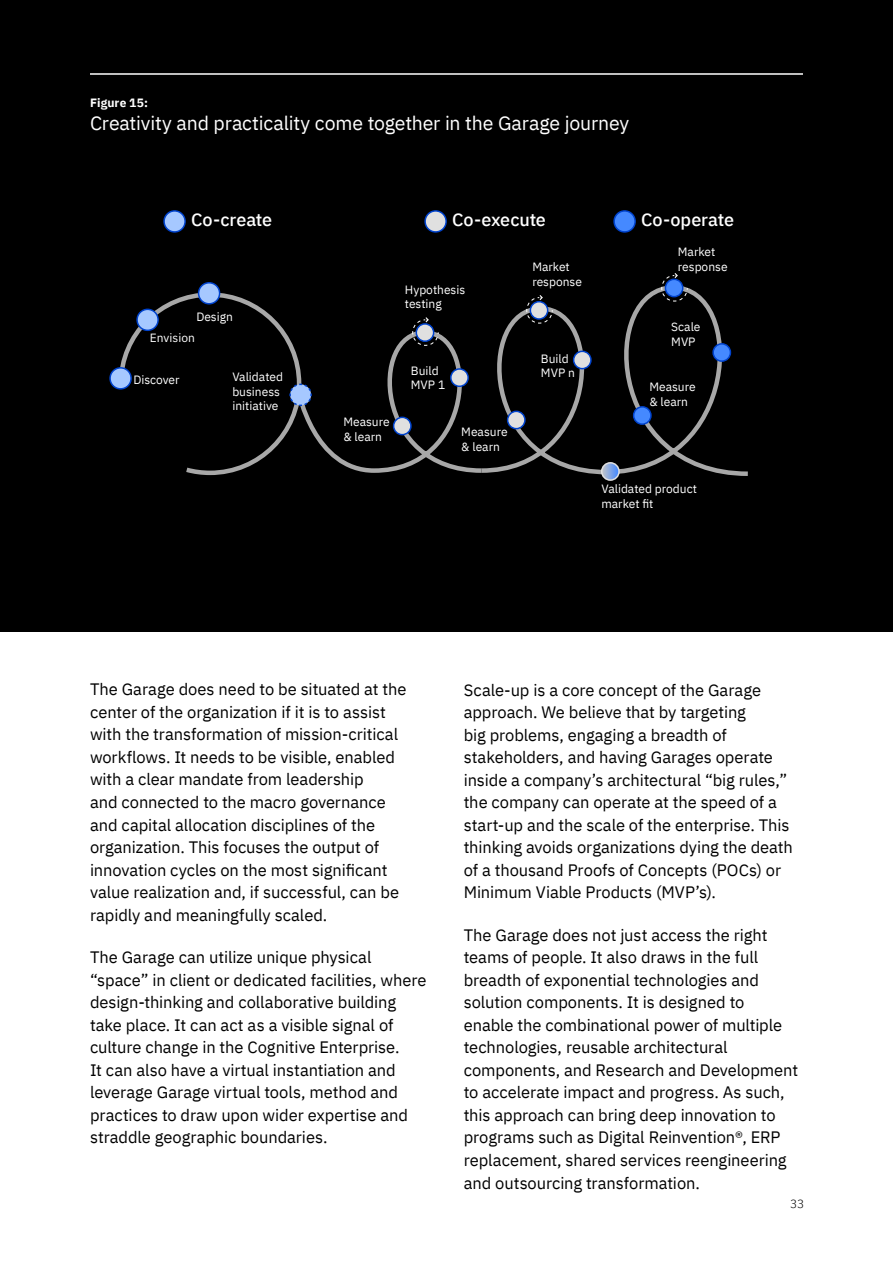
<style>
.page{position:relative;width:893px;height:1263px;background:#fff}
.page>*{position:absolute;margin:0;border:0;box-sizing:border-box;transform-origin:0 0}
.t1{font:19.5px "IBM Plex Sans";letter-spacing:-.01em;color:#fff}
.t2{font:500 18px "IBM Plex Sans";letter-spacing:-.005em;color:#fff}
.t3{font:16.5px/22.5px "IBM Plex Sans";letter-spacing:-.005em;color:#000}
.t4{font:12px/14.4px "IBM Plex Sans";color:#fff}
.t5{font:700 12px "IBM Plex Sans";letter-spacing:.01em;color:#fff}
.t6{font:300 12px "IBM Plex Sans";color:#000}
</style>
<div class="page">
<div style="left:0;top:0;width:893px;height:631px;background:#000"></div>
<hr style="left:90px;top:73px;width:713px;height:2px;background:#fff">
<svg style="left:110px;top:368px;width:21px;height:21px"></svg>
<div style="left:109px;top:367px;width:23px;height:23px;border:2px solid #0043ce;border-radius:50%"></div>
<div style="left:601px;top:462px;width:19px;height:19px;border:2px solid #e0e0e0;border-radius:50%"></div>
<svg style="left:116px;top:273px;width:632px;height:205px"></svg>
<div style="left:164px;top:211px;width:21px;height:21px;background:#a6c8ff;border-radius:50%"></div>
<div style="left:163px;top:210px;width:23px;height:23px;border:2px solid #0043ce;border-radius:50%"></div>
<div style="left:425px;top:211px;width:21px;height:21px;background:#e0e0e0;border-radius:50%"></div>
<div style="left:424px;top:210px;width:23px;height:23px;border:2px solid #0043ce;border-radius:50%"></div>
<div style="left:614px;top:211px;width:21px;height:21px;background:#4589ff;border-radius:50%"></div>
<div style="left:613px;top:210px;width:23px;height:23px;border:2px solid #0043ce;border-radius:50%"></div>
<p class="t5" style="left:90px;top:93px;width:60px">Figure 15:</p>
<p class="t1" style="left:90px;top:108px;width:541px">Creativity and practicality come together in the Garage journey</p>
<p class="t2" style="left:191px;top:206px;width:83px">Co-create</p>
<p class="t2" style="left:452px;top:206px;width:95px">Co-execute</p>
<p class="t2" style="left:641px;top:206px;width:94px">Co-operate</p>
<p class="t4" style="left:196px;top:308px;width:38px">Design</p>
<p class="t4" style="left:150px;top:329px;width:47px">Envision</p>
<p class="t4" style="left:133px;top:371px;width:48px">Discover</p>
<p class="t4" style="left:232px;top:369px;width:52px">Validated business initiative</p>
<p class="t4" style="left:405px;top:281px;width:62px">Hypothesis testing</p>
<p class="t4" style="left:343px;top:414px;width:48px">Measure &amp; learn</p>
<p class="t4" style="left:411px;top:362px;width:36px">Build<br>MVP 1</p>
<p class="t4" style="left:461px;top:424px;width:48px">Measure &amp; learn</p>
<p class="t4" style="left:532px;top:259px;width:51px">Market response</p>
<p class="t4" style="left:541px;top:350px;width:35px">Build<br>MVP n</p>
<p class="t4" style="left:678px;top:244px;width:51px">Market response</p>
<p class="t4" style="left:671px;top:319px;width:31px">Scale<br>MVP</p>
<p class="t4" style="left:649px;top:379px;width:48px">Measure &amp; learn</p>
<p class="t4" style="left:601px;top:481px;width:97px">Validated product market fit</p>
<p class="t3" style="left:90px;top:677px;width:318px">The Garage does need to be situated at the center of the organization if it is to assist with the transformation of mission-critical workflows. It needs to be visible, enabled with a clear mandate from leadership<br>and connected to the macro governance and capital allocation disciplines of the organization. This focuses the output of innovation cycles on the most significant value realization and, if successful, can be rapidly and meaningfully scaled.</p>
<p class="t3" style="left:90px;top:945px;width:338px">The Garage can utilize unique physical “space” in client or dedicated facilities, where design-thinking and collaborative building take place. It can act as a visible signal of culture change in the Cognitive Enterprise.<br>It can also have a virtual instantiation and leverage Garage virtual tools, method and practices to draw upon wider expertise and straddle geographic boundaries.</p>
<p class="t3" style="left:464px;top:677px;width:331px">Scale-up is a core concept of the Garage approach. We believe that by targeting<br>big problems, engaging a breadth of stakeholders, and having Garages operate inside a company’s architectural “big rules,” the company can operate at the speed of a start-up and the scale of the enterprise. This thinking avoids organizations dying the death of a thousand Proofs of Concepts (POCs) or Minimum Viable Products (MVP’s).</p>
<p class="t3" style="left:464px;top:922px;width:336px">The Garage does not just access the right teams of people. It also draws in the full breadth of exponential technologies and solution components. It is designed to enable the combinational power of multiple technologies, reusable architectural components, and Research and Development to accelerate impact and progress. As such, this approach can bring deep innovation to programs such as Digital Reinvention®, ERP replacement, shared services reengineering and outsourcing transformation.</p>
<p class="t6" style="left:790px;top:1195px;width:16px">33</p>
</div>
